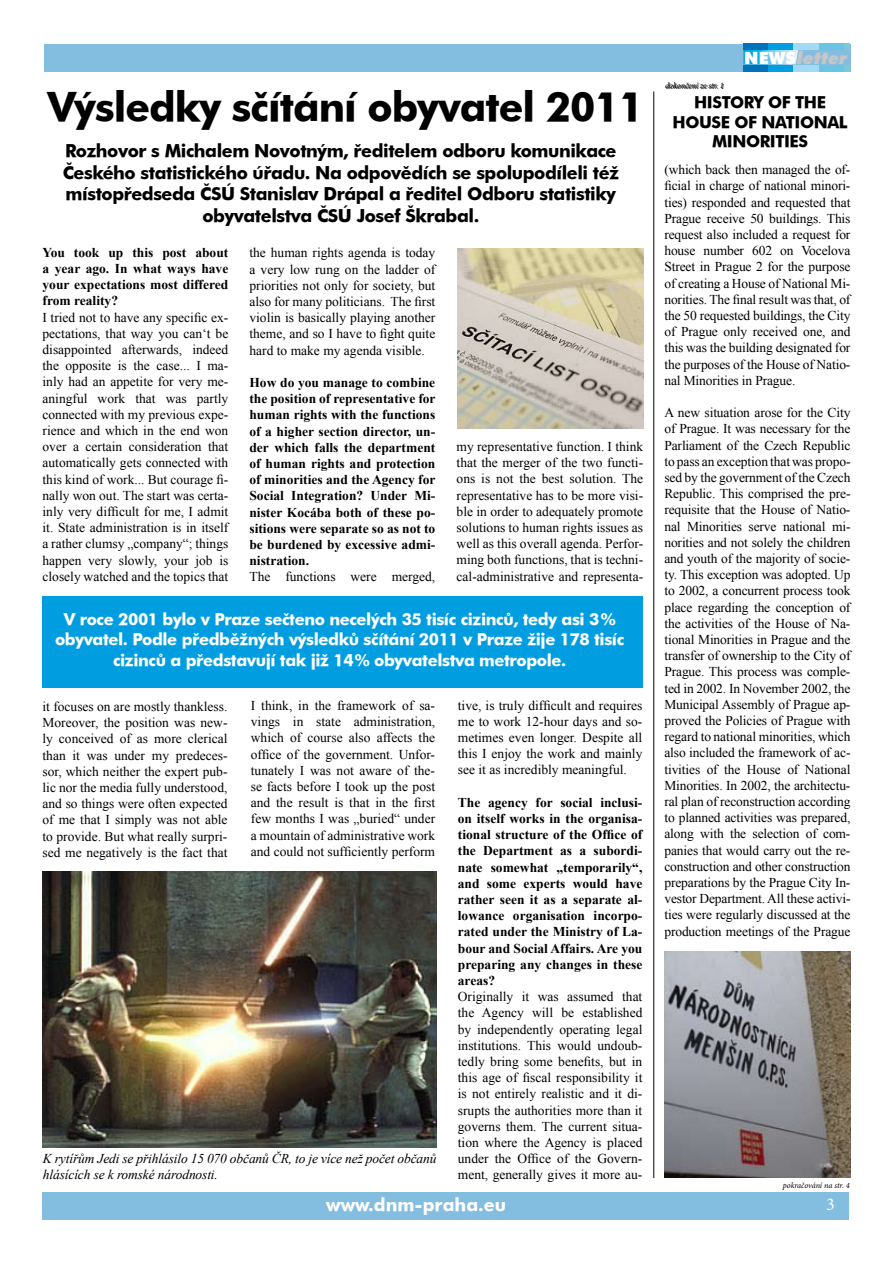
<style>
.page{position:relative;width:893px;height:1263px;background:#fff}
.page>*{position:absolute;margin:0;border:0;box-sizing:border-box;transform-origin:0 0}
.t1{font:40.5px "Futura Md AT Bold";letter-spacing:-.025em;color:#000}
.t2{font:18px/21.6px "Futura Md AT Bold";letter-spacing:-.025em;color:#000;text-align:center}
.t3{font:18px "Futura Md AT Bold";color:#fff}
.t4{font:18px "Minion Pro";color:#fff}
.t5{font:italic 17.1px "Futura X Blk AT";color:#c5c6c8}
.t6{font:16.5px/19.8px "Futura Md AT Bold";letter-spacing:-.025em;color:#fff;text-align:center}
.t7{font:16.5px/19.8px "Futura Md AT Bold";letter-spacing:-.025em;color:#000;text-align:center}
.t8{font:13.5px/16.2px "Times New Roman";color:#000;text-align:justify}
.t9{font:700 13.5px/16.2px "Times New Roman";color:#000;text-align:justify}
.t10{font:italic 13.5px/16.2px "Times New Roman";letter-spacing:-.01em;color:#000}
.t11{font:italic 8.25px "Minion Pro";letter-spacing:-.01em;color:#000}
.s1{font-style:normal;color:#fff}
</style>
<div class="page">
<div style="left:43px;top:1192px;width:806px;height:28px;background:#83bddf"></div>
<div style="left:44px;top:44px;width:806px;height:28px;background:#83bddf"></div>
<svg style="left:743px;top:50px;width:55px;height:14px"></svg>
<div style="left:743px;top:43px;width:107px;height:7px;background:#009ee0"></div>
<div style="left:743px;top:65px;width:107px;height:6px;background:#009ee0"></div>
<div style="left:743px;top:43px;width:25px;height:6px;background:#0072ba"></div>
<div style="left:794px;top:43px;width:25px;height:6px;background:#a2daf4"></div>
<div style="left:819px;top:43px;width:25px;height:6px;background:#6ac4e4"></div>
<svg style="left:844px;top:43px;width:6px;height:6px"></svg>
<div style="left:743px;top:65px;width:25px;height:6px;background:#0072ba"></div>
<div style="left:794px;top:65px;width:25px;height:6px;background:#a2daf4"></div>
<div style="left:819px;top:65px;width:25px;height:6px;background:#6ac4e4"></div>
<svg style="left:844px;top:65px;width:6px;height:6px"></svg>
<div style="left:43px;top:596px;width:600px;height:92px;background:#009ee0"></div>
<img style="left:43px;top:872px;width:394px;height:275px">
<img style="left:664px;top:951px;width:186px;height:227px">
<hr style="left:653px;top:91px;width:1px;height:1087px;background:#000">
<img style="left:457px;top:248px;width:186px;height:180px">
<h1 class="t1" style="left:48px;top:83px;width:598px">Výsledky sčítání obyvatel 2011</h1>
<h2 class="t2" style="left:63px;top:140px;width:558px">Rozhovor s Michalem Novotným, ředitelem odboru komunikace Českého statistického úřadu. Na odpovědích se spolupodíleli též místopředseda ČSÚ Stanislav Drápal a ředitel Odboru statistiky obyvatelstva ČSÚ Josef Škrabal.</h2>
<p class="t9" style="left:43px;top:244px;width:187px">You took up this post about a year ago. In what ways have your expectations most differed from reality?</p>
<p class="t8" style="left:43px;top:309px;width:187px">I tried not to have any specific ex&shy;pectations, that way you can‘t be disappointed afterwards, indeed the opposite is the case... I ma&shy;inly had an appetite for very me&shy;aningful work that was partly connected with my previous expe&shy;rience and which in the end won over a certain consideration that automatically gets connected with this kind of work... But courage fi&shy;nally won out. The start was certa&shy;inly very difficult for me, I admit it. State administration is in itself a rather clumsy „company“; things happen very slowly, your job is closely watched and the topics that</p>
<p class="t8" style="left:249px;top:245px;width:187px">the human rights agenda is today a very low rung on the ladder of priorities not only for society, but also for many politicians. The first violin is basically playing another theme, and so I have to fight quite hard to make my agenda visible.</p>
<p class="t9" style="left:249px;top:374px;width:188px">How do you manage to combine the position of representative for human rights with the functions of a higher section director, un&shy;der which falls the department of human rights and protection of minorities and the Agency for Social Integration? Under Mi&shy;nister Kocába both of these po&shy;sitions were separate so as not to be burdened by excessive admi&shy;nistration.</p>
<p class="t8" style="left:249px;top:569px;width:187px">The functions were merged,</p>
<p class="t8" style="left:457px;top:438px;width:188px">my representative function. I think that the merger of the two functi&shy;ons is not the best solution. The representative has to be more visi&shy;ble in order to adequately promote solutions to human rights issues as well as this overall agenda. Perfor&shy;ming both functions, that is techni&shy;cal-administrative and representa-</p>
<p class="t6" style="left:55px;top:609px;width:571px">V roce 2001 bylo v Praze sečteno necelých 35 tisíc cizinců, tedy asi 3% obyvatel. Podle předběžných výsledků sčítání 2011 v Praze žije 178 tisíc</p>
<p class="t6" style="left:113px;top:651px;width:455px">cizinců a představují tak již 14% obyvatelstva metropole.</p>
<p class="t8" style="left:43px;top:698px;width:186px">it focuses on are mostly thankless.<br>Moreover, the position was new&shy;ly conceived of as more clerical than it was under my predeces&shy;sor, which neither the expert pub&shy;lic nor the media fully understood, and so things were often expected of me that I simply was not able to provide. But what really surpri&shy;sed me negatively is the fact that</p>
<p class="t8" style="left:251px;top:697px;width:186px">I think, in the framework of sa&shy;vings in state administration, which of course also affects the office of the government. Unfor&shy;tunately I was not aware of the&shy;se facts before I took up the post and the result is that in the first few months I was „buried“ under a mountain of administrative work and could not sufficiently perform</p>
<p class="t10" style="left:43px;top:1150px;width:395px">K rytířům Jedi se přihlásilo 15 070 občanů ČR, to je více než počet občanů hlásících se k romské národnosti.</p>
<p class="t8" style="left:458px;top:697px;width:186px">tive, is truly difficult and requires me to work 12-hour days and so&shy;metimes even longer. Despite all this I enjoy the work and mainly see it as incredibly meaningful.</p>
<p class="t9" style="left:458px;top:794px;width:186px">The agency for social inclusi&shy;on itself works in the organisa&shy;tional structure of the Office of the Department as a subordi&shy;nate somewhat „temporarily“, and some experts would have rather seen it as a separate al&shy;lowance organisation incorpo&shy;rated under the Ministry of La&shy;bour and Social Affairs. Are you preparing any changes in these areas?</p>
<p class="t8" style="left:458px;top:988px;width:186px">Originally it was assumed that the Agency will be established by independently operating legal institutions. This would undoub&shy;tedly bring some benefits, but in this age of fiscal responsibility it is not entirely realistic and it di&shy;srupts the authorities more than it governs them. The current situa&shy;tion where the Agency is placed under the Office of the Govern&shy;ment, generally gives it more au-</p>
<p class="t11" style="left:665px;top:80px;width:60px">dokončení ze str. 1</p>
<p class="t11" style="left:666px;top:81px;width:60px">dokončení ze str. 1</p>
<p class="t5" style="left:744px;top:48px;width:104px"><span class="s1">NEWS</span>letter</p>
<p class="t7" style="left:672px;top:92px;width:177px">HISTORY OF THE<br>HOUSE OF NATIONAL<br>MINORITIES</p>
<p class="t8" style="left:664px;top:161px;width:188px">(which back then managed the of&shy;ficial in charge of national minori&shy;ties) responded and requested that Prague receive 50 buildings. This request also included a request for house number 602 on Vocelova Street in Prague 2 for the purpose of creating a House of National Mi&shy;norities. The final result was that, of the 50 requested buildings, the City of Prague only received one, and this was the building designated for the purposes of the House of Natio&shy;nal Minorities in Prague.</p>
<p class="t8" style="left:664px;top:404px;width:188px">A new situation arose for the City of Prague. It was necessary for the Parliament of the Czech Republic to pass an exception that was propo&shy;sed by the government of the Czech Republic. This comprised the pre&shy;requisite that the House of Natio&shy;nal Minorities serve national mi&shy;norities and not solely the children and youth of the majority of socie&shy;ty. This exception was adopted. Up to 2002, a concurrent process took place regarding the conception of the activities of the House of Na&shy;tional Minorities in Prague and the transfer of ownership to the City of Prague. This process was comple&shy;ted in 2002. In November 2002, the Municipal Assembly of Prague ap&shy;proved the Policies of Prague with regard to national minorities, which also included the framework of ac&shy;tivities of the House of National Minorities. In 2002, the architectu&shy;ral plan of reconstruction according to planned activities was prepared, along with the selection of com&shy;panies that would carry out the re&shy;construction and other construction preparations by the Prague City In&shy;vestor Department. All these activi&shy;ties were regularly discussed at the production meetings of the Prague</p>
<p class="t11" style="left:783px;top:1180px;width:68px">pokračování na str. 4</p>
<h2 class="t3" style="left:326px;top:1193px;width:181px">www.dnm-praha.eu</h2>
<h2 class="t4" style="left:826px;top:1192px;width:10px">3</h2>
</div>
